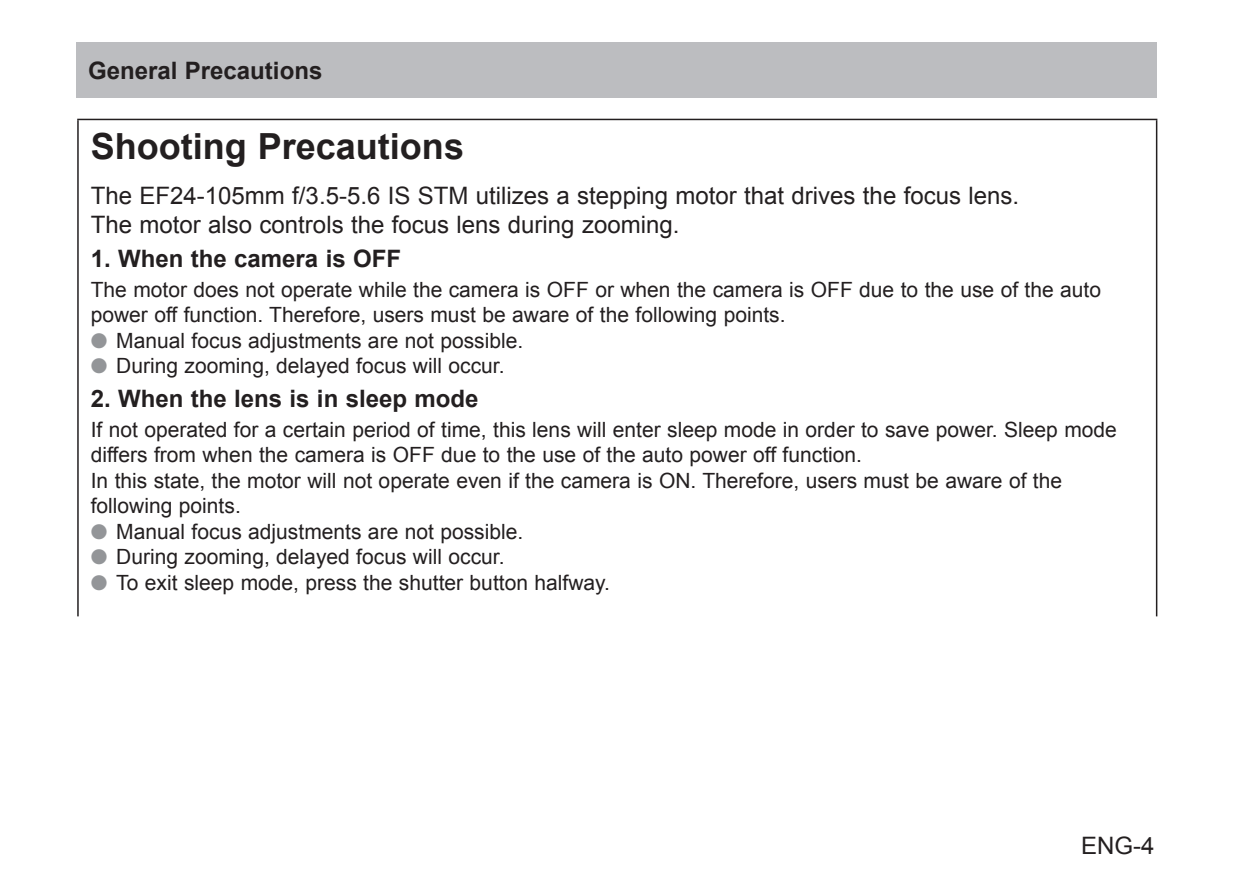
<style>
.page{position:relative;width:1234px;height:893px;background:#fff}
.page>*{position:absolute;margin:0;border:0;box-sizing:border-box;transform-origin:0 0}
.t1{font:700 36px "Arial";color:#231f20}
.t2{font:24px/28.5px "Arial";color:#231f20}
.t3{font:700 24px "Arial";color:#231f20}
.t4{font:21px/25.5px "Arial";color:#231f20}
.s1{color:#939598}
</style>
<div class="page">
<hr style="left:77px;top:119px;width:1080px;height:1px;background:#231f20">
<hr style="left:77px;top:120px;width:2px;height:496px;background:#231f20">
<hr style="left:1155px;top:120px;width:2px;height:496px;background:#231f20">
<div style="left:77px;top:42px;width:1080px;height:55px;background:#bcbdc0"></div>
<p class="t3" style="left:88px;top:54px;width:236px">General Precautions</p>
<h1 class="t1" style="left:91px;top:122px;width:375px">Shooting Precautions</h1>
<p class="t2" style="left:91px;top:182px;width:929px">The EF24-105mm f/3.5-5.6 IS STM utilizes a stepping motor that drives the focus lens.<br>The motor also controls the focus lens during zooming.</p>
<p class="t3" style="left:91px;top:242px;width:312px">1. When the camera is OFF</p>
<p class="t4" style="left:91px;top:277px;width:1011px">The motor does not operate while the camera is OFF or when the camera is OFF due to the use of the auto power off function. Therefore, users must be aware of the following points.</p>
<p class="t4" style="left:91px;top:328px;width:434px"><span class="s1">●</span> Manual focus adjustments are not possible.</p>
<p class="t4" style="left:91px;top:353px;width:415px"><span class="s1">●</span> During zooming, delayed focus will occur.</p>
<p class="t3" style="left:91px;top:383px;width:389px">2. When the lens is in sleep mode</p>
<p class="t4" style="left:91px;top:417px;width:1027px">If not operated for a certain period of time, this lens will enter sleep mode in order to save power. Sleep mode differs from when the camera is OFF due to the use of the auto power off function.<br>In this state, the motor will not operate even if the camera is ON. Therefore, users must be aware of the following points.</p>
<p class="t4" style="left:91px;top:519px;width:434px"><span class="s1">●</span> Manual focus adjustments are not possible.</p>
<p class="t4" style="left:91px;top:544px;width:415px"><span class="s1">●</span> During zooming, delayed focus will occur.</p>
<p class="t4" style="left:91px;top:570px;width:520px"><span class="s1">●</span> To exit sleep mode, press the shutter button halfway.</p>
<p class="t2" style="left:1080px;top:831px;width:75px">ENG-4</p>
</div>
